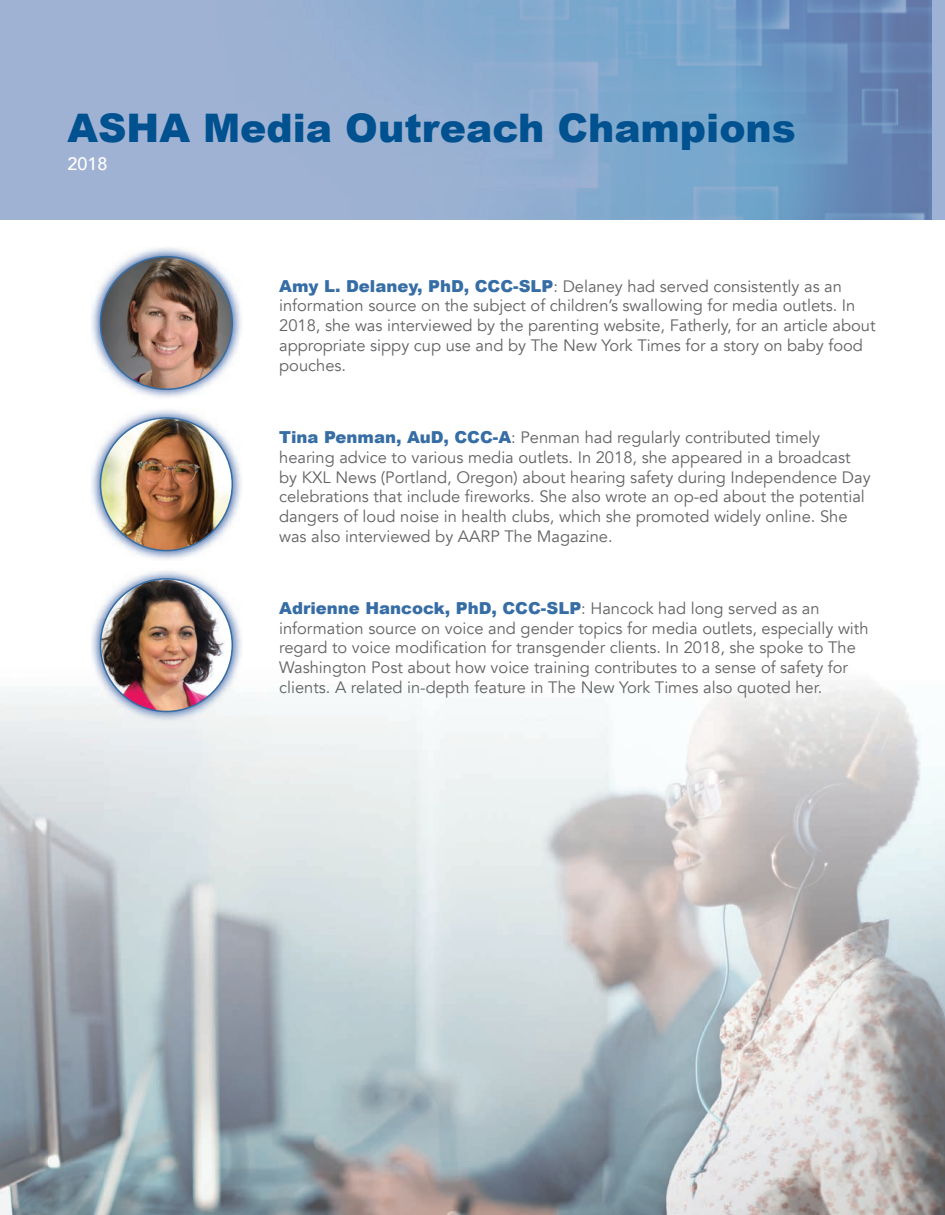
<style>
.page{position:relative;width:945px;height:1215px;background:#fff}
.page>*{position:absolute;margin:0;border:0;box-sizing:border-box;transform-origin:0 0}
.t1{font:900 39.3px "Arial";color:#005190}
.t2{font:500 18px "Avenir";color:#fff}
.t3{font:16.5px/19.8px "Avenir";color:#636366}
.t4{font:900 16.5px "Arial";color:#366da5}
.s1{font-family:"Arial";font-weight:900;color:#366da5}
.s2{font-family:"Avenir";font-weight:400;color:#636366}
</style>
<div class="page">
<img style="left:0;top:691px;width:104px;height:524px">
<img style="left:210px;top:684px;width:735px;height:531px">
<img style="left:104px;top:722px;width:106px;height:493px">
<div style="left:932px;top:0;width:13px;height:220px;background:#9db2d4"></div>
<img style="left:0;top:0;width:932px;height:220px">
<img style="left:91px;top:248px;width:150px;height:150px">
<img style="left:100px;top:257px;width:132px;height:132px;border-radius:66px">
<img style="left:91px;top:410px;width:150px;height:150px">
<img style="left:100px;top:418px;width:132px;height:133px;border-radius:66px">
<img style="left:90px;top:571px;width:153px;height:151px">
<img style="left:100px;top:579px;width:132px;height:132px;border-radius:66px">
<h1 class="t1" style="left:68px;top:99px;width:730px">ASHA Media Outreach Champions</h1>
<p class="t2" style="left:68px;top:148px;width:42px">2018</p>
<p class="t3" style="left:279px;top:276px;width:598px"><span class="s1">Amy L. Delaney, PhD, CCC-SLP</span>: Delaney had served consistently as an information source on the subject of children’s swallowing for media outlets. In 2018, she was interviewed by the parenting website, Fatherly, for an article about appropriate sippy cup use and by The New York Times for a story on baby food pouches.</p>
<p class="t3" style="left:279px;top:428px;width:593px"><span class="s1">Tina Penman, AuD, CCC-A</span>: Penman had regularly contributed timely hearing advice to various media outlets. In 2018, she appeared in a broadcast by KXL News (Portland, Oregon) about hearing safety during Independence Day celebrations that include fireworks. She also wrote an op-ed about the potential dangers of loud noise in health clubs, which she promoted widely online. She was also interviewed by AARP The Magazine.</p>
<p class="t4" style="left:279px;top:596px;width:542px">Adrienne Hancock, PhD, CCC-SLP<span class="s2">: Hancock had long served as an</span></p>
<p class="t3" style="left:279px;top:618px;width:591px">information source on voice and gender topics for media outlets, especially with regard to voice modification for transgender clients. In 2018, she spoke to The Washington Post about how voice training contributes to a sense of safety for clients. A related in-depth feature in The New York Times also quoted her.</p>
</div>
